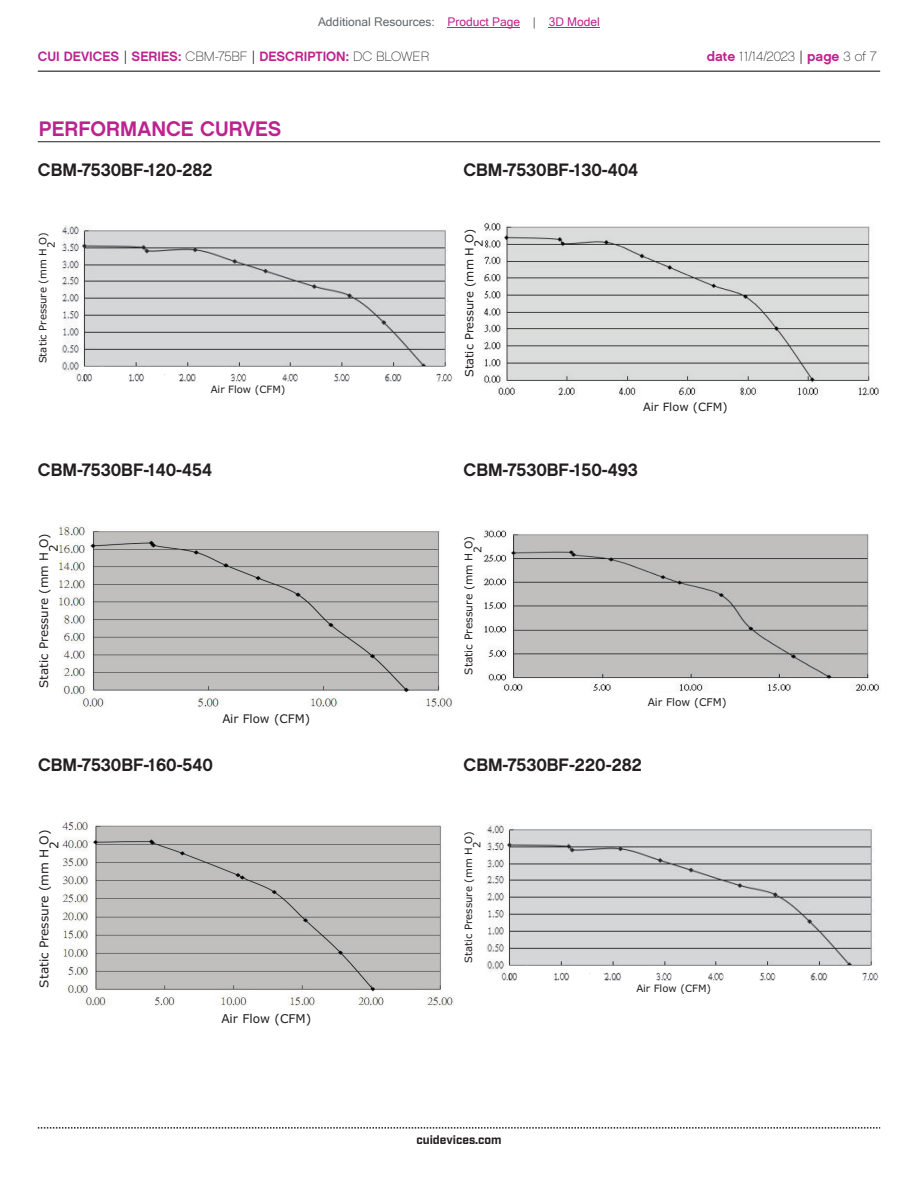
<style>
.page{position:relative;width:918px;height:1188px;background:#fff}
.page>*{position:absolute;margin:0;border:0;box-sizing:border-box;transform-origin:0 0}
.t1{font:21px "Chalet New York Nineteen Sixty";color:#bd238f}
.t2{font:18px "Chalet New York Nineteen Sixty";color:#231f20}
.t3{font:13.5px "Chalet New York Nineteen Sixty";color:#bd238f}
.t4{font:13.5px "Chalet Paris Nineteen Sixty";color:#231f20}
.t5{font:12.15px/10.1px "Verdana";color:#231f20}
.t6{font:12px "Microsoft Sans Serif";color:#63676b}
.t7{font:700 12px "Industry";color:#231f20}
.t8{font:11.85px/9.8px "Verdana";color:#231f20}
.t9{font:11.4px/9.4px "Verdana";color:#231f20}
.t10{font:10.65px/8.7px "Verdana";color:#231f20}
.t11{font:10.05px/8.2px "Verdana";color:#231f20}
.s1{color:#bd238f}
.s2{font-family:"Industry";color:#231f20}
.s3{font-family:"Chalet Paris Nineteen Sixty";color:#231f20}
.s4{font-family:"Chalet New York Nineteen Sixty";color:#bd238f}
.s5{font-family:"Industry"}
</style>
<div class="page">
<hr style="left:38px;top:71px;width:842px;height:1px;background:#231f20">
<svg style="left:38px;top:1127px;width:842px;height:2px"></svg>
<hr style="left:38px;top:141px;width:842px;height:1px;background:#231f20">
<img style="left:59px;top:526px;width:393px;height:181px">
<img style="left:484px;top:221px;width:395px;height:175px">
<img style="left:61px;top:226px;width:392px;height:156px">
<img style="left:484px;top:529px;width:395px;height:162px">
<img style="left:62px;top:821px;width:393px;height:185px">
<img style="left:487px;top:825px;width:392px;height:156px">
<hr style="left:448px;top:27px;width:72px;height:1px;background:#bd238f">
<hr style="left:549px;top:27px;width:51px;height:1px;background:#bd238f">
<p class="t6" style="left:318px;top:15px;width:283px">Additional Resources: <span class="s1">Product Page</span> | <span class="s1">3D Model</span></p>
<p class="t3" style="left:38px;top:47px;width:393px">CUI DEVICES <span class="s2">|</span> SERIES: <span class="s3">CBM-75BF</span> <span class="s2">|</span> DESCRIPTION: <span class="s3">DC BLOWER</span></p>
<p class="t4" style="left:707px;top:48px;width:172px"><span class="s4">date</span> 11/14/2023 <span class="s5">|</span> <span class="s4">page</span> 3 of 7</p>
<p class="t1" style="left:39px;top:115px;width:244px">PERFORMANCE CURVES</p>
<p class="t2" style="left:38px;top:158px;width:176px">CBM-7530BF-120-282</p>
<p class="t11" style="left:39px;top:248px;width:18px;text-indent:-115px;rotate:-90deg">Static Pressure (mm H O)<br>2</p>
<p class="t11" style="left:211px;top:385px;width:76px">Air Flow (CFM)</p>
<p class="t2" style="left:38px;top:458px;width:176px">CBM-7530BF-140-454</p>
<p class="t8" style="left:39px;top:552px;width:20px;text-indent:-136px;rotate:-90deg">Static Pressure (mm H O)<br>2</p>
<p class="t8" style="left:222px;top:714px;width:89px">Air Flow (CFM)</p>
<p class="t2" style="left:38px;top:753px;width:176px">CBM-7530BF-160-540</p>
<p class="t5" style="left:39px;top:849px;width:21px;text-indent:-139px;rotate:-90deg">Static Pressure (mm H O)<br>2</p>
<p class="t5" style="left:222px;top:1014px;width:91px">Air Flow (CFM)</p>
<p class="t2" style="left:464px;top:158px;width:176px">CBM-7530BF-130-404</p>
<p class="t9" style="left:464px;top:247px;width:20px;text-indent:-130px;rotate:-90deg">Static Pressure (mm H O)<br>2</p>
<p class="t9" style="left:643px;top:402px;width:86px">Air Flow (CFM)</p>
<p class="t2" style="left:464px;top:458px;width:176px">CBM-7530BF-150-493</p>
<p class="t10" style="left:464px;top:553px;width:18px;text-indent:-122px;rotate:-90deg">Static Pressure (mm H O)<br>2</p>
<p class="t10" style="left:648px;top:698px;width:80px">Air Flow (CFM)</p>
<p class="t2" style="left:464px;top:753px;width:180px">CBM-7530BF-220-282</p>
<p class="t11" style="left:464px;top:848px;width:18px;text-indent:-115px;rotate:-90deg">Static Pressure (mm H O)<br>2</p>
<p class="t7" style="left:416px;top:1132px;width:87px">cuidevices.com</p>
<p class="t11" style="left:637px;top:984px;width:76px">Air Flow (CFM)</p>
</div>
